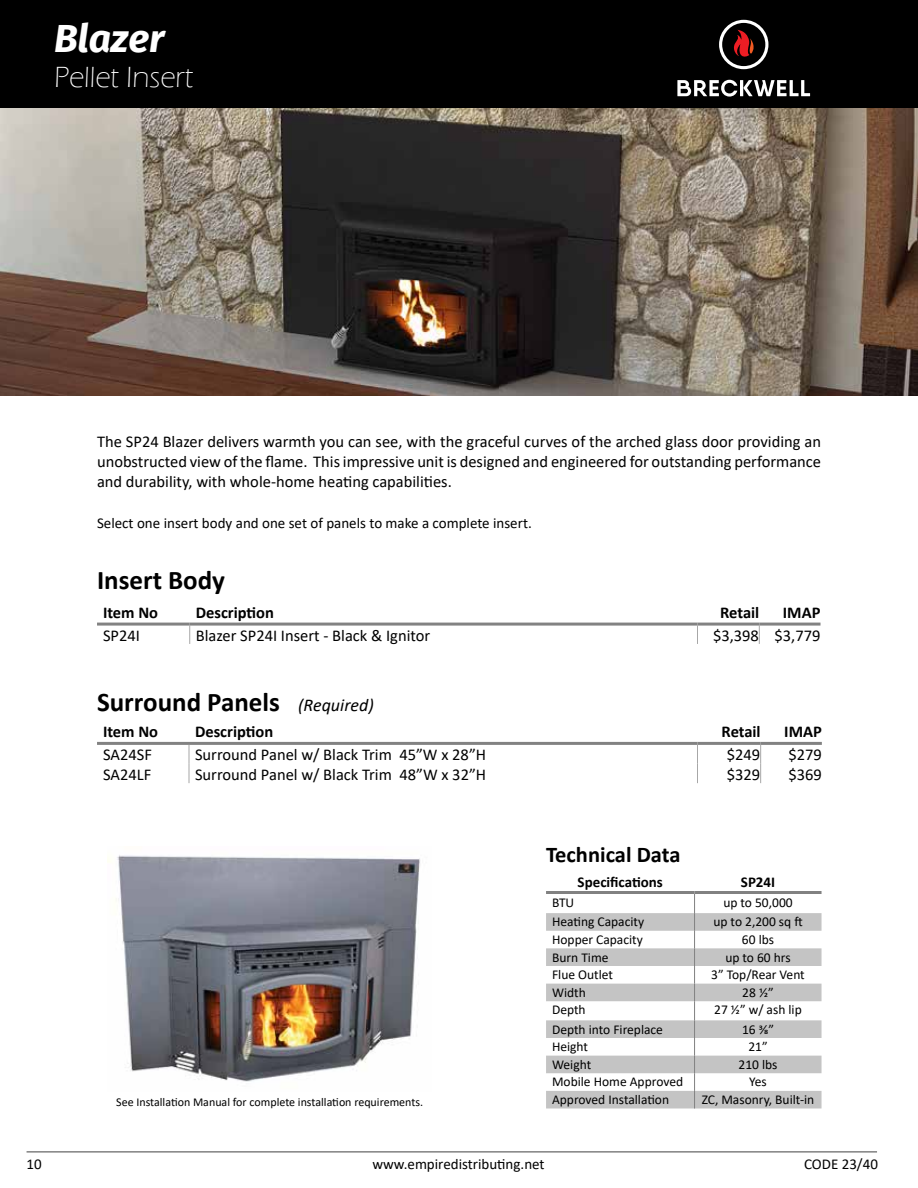
<style>
.page{position:relative;width:918px;height:1188px;background:#fff}
.page>*{position:absolute;margin:0;border:0;box-sizing:border-box;transform-origin:0 0}
.t1{font:italic 700 39px "Fira Sans";color:#fff}
.t2{font:300 30px "Eras ITC";color:#fff}
.t3{font:700 27px "Calibri";color:#000}
.t4{font:700 22.5px "Calibri";color:#000}
.t5{font:16.5px/19.8px "Calibri";color:#000;text-align:justify}
.t6{font:700 16.5px "Calibri";color:#000}
.t7{font:15px "Calibri";color:#000}
.t8{font:700 15px "Calibri";color:#000}
.t9{font:13.5px "Calibri";color:#000}
.t10{font:12px "Calibri";color:#000}
.s1{font-weight:400;font-style:italic;font-size:18px}
</style>
<div class="page">
<div style="left:0;top:0;width:918px;height:109px;background:#000"></div>
<hr style="left:27px;top:1151px;width:850px;height:2px;background:#818181">
<svg style="left:719px;top:20px;width:49px;height:49px;background:#4c3333"></svg>
<svg style="left:677px;top:80px;width:60px;height:17px"></svg>
<hr style="left:740px;top:80px;width:3px;height:16px;background:#fff">
<svg style="left:743px;top:80px;width:67px;height:16px"></svg>
<svg style="left:189px;top:626px;width:1px;height:18px"></svg>
<svg style="left:697px;top:626px;width:1px;height:18px"></svg>
<svg style="left:759px;top:626px;width:1px;height:18px"></svg>
<hr style="left:97px;top:623px;width:93px;height:3px;background:#828282">
<hr style="left:190px;top:623px;width:507px;height:3px;background:#828282">
<hr style="left:698px;top:623px;width:61px;height:3px;background:#828282">
<hr style="left:759px;top:623px;width:62px;height:3px;background:#828282">
<svg style="left:546px;top:913px;width:276px;height:195px;fill:#c4c4c4"></svg>
<hr style="left:546px;top:891px;width:149px;height:3px;background:#818181">
<hr style="left:695px;top:891px;width:127px;height:3px;background:#818181">
<svg style="left:694px;top:894px;width:1px;height:214px"></svg>
<svg style="left:189px;top:745px;width:1px;height:38px"></svg>
<svg style="left:697px;top:745px;width:1px;height:38px"></svg>
<svg style="left:760px;top:745px;width:1px;height:38px"></svg>
<hr style="left:97px;top:742px;width:92px;height:3px;background:#828282">
<hr style="left:189px;top:742px;width:509px;height:3px;background:#828282">
<hr style="left:698px;top:742px;width:63px;height:3px;background:#828282">
<hr style="left:761px;top:742px;width:61px;height:3px;background:#828282">
<img style="left:0;top:109px;width:918px;height:286px">
<img style="left:108px;top:855px;width:312px;height:227px">
<h1 class="t1" style="left:54px;top:11px;width:112px">Blazer</h1>
<h2 class="t2" style="left:54px;top:60px;width:141px">Pellet Insert</h2>
<p class="t5" style="left:97px;top:432px;width:726px">The SP24 Blazer delivers warmth you can see, with the graceful curves of the arched glass door providing an unobstructed view of the flame. This impressive unit is designed and engineered for outstanding performance and durability, with whole-home heating capabilities.</p>
<p class="t7" style="left:97px;top:512px;width:436px">Select one insert body and one set of panels to make a complete insert.</p>
<h3 class="t3" style="left:97px;top:561px;width:130px">Insert Body</h3>
<p class="t6" style="left:103px;top:601px;width:57px">Item No</p>
<p class="t6" style="left:196px;top:601px;width:80px">Description</p>
<p class="t6" style="left:720px;top:601px;width:41px">Retail</p>
<p class="t6" style="left:783px;top:601px;width:39px">IMAP</p>
<p class="t5" style="left:103px;top:625px;width:38px">SP24I</p>
<p class="t5" style="left:196px;top:625px;width:236px">Blazer SP24I Insert - Black &amp; Ignitor</p>
<p class="t5" style="left:713px;top:625px;width:109px">$3,398 $3,779</p>
<h3 class="t3" style="left:97px;top:683px;width:278px">Surround Panels <span class="s1">(Required)</span></h3>
<p class="t6" style="left:103px;top:720px;width:57px">Item No</p>
<p class="t6" style="left:195px;top:720px;width:80px">Description</p>
<p class="t6" style="left:722px;top:720px;width:41px">Retail</p>
<p class="t6" style="left:784px;top:720px;width:39px">IMAP</p>
<p class="t5" style="left:103px;top:744px;width:50px">SA24SF</p>
<p class="t5" style="left:195px;top:744px;width:293px">Surround Panel w/ Black Trim 45”W x 28”H</p>
<p class="t5" style="left:727px;top:744px;width:35px">$249</p>
<p class="t5" style="left:788px;top:744px;width:35px">$279</p>
<p class="t5" style="left:103px;top:764px;width:50px">SA24LF</p>
<p class="t5" style="left:195px;top:764px;width:293px">Surround Panel w/ Black Trim 48”W x 32”H</p>
<p class="t5" style="left:727px;top:764px;width:35px">$329</p>
<p class="t5" style="left:788px;top:764px;width:35px">$369</p>
<h3 class="t4" style="left:546px;top:839px;width:136px">Technical Data</h3>
<p class="t10" style="left:116px;top:1094px;width:309px">See Installation Manual for complete installation requirements.</p>
<p class="t8" style="left:578px;top:871px;width:87px">Specifications</p>
<p class="t8" style="left:741px;top:871px;width:36px">SP24I</p>
<p class="t9" style="left:552px;top:893px;width:24px">BTU</p>
<p class="t9" style="left:723px;top:893px;width:71px">up to 50,000</p>
<p class="t9" style="left:552px;top:912px;width:94px">Heating Capacity</p>
<p class="t9" style="left:713px;top:912px;width:91px">up to 2,200 sq ft</p>
<p class="t9" style="left:552px;top:930px;width:92px">Hopper Capacity</p>
<p class="t9" style="left:742px;top:930px;width:34px">60 lbs</p>
<p class="t9" style="left:552px;top:948px;width:58px">Burn Time</p>
<p class="t9" style="left:725px;top:948px;width:67px">up to 60 hrs</p>
<p class="t9" style="left:552px;top:965px;width:62px">Flue Outlet</p>
<p class="t9" style="left:711px;top:965px;width:95px">3” Top/Rear Vent</p>
<p class="t9" style="left:552px;top:983px;width:35px">Width</p>
<p class="t9" style="left:742px;top:983px;width:33px">28 ½”</p>
<p class="t9" style="left:552px;top:1001px;width:35px">Depth</p>
<p class="t9" style="left:714px;top:1001px;width:89px">27 ½” w/ ash lip</p>
<p class="t9" style="left:552px;top:1020px;width:112px">Depth into Fireplace</p>
<p class="t9" style="left:742px;top:1020px;width:33px">16 ⅜”</p>
<p class="t9" style="left:552px;top:1037px;width:38px">Height</p>
<p class="t9" style="left:748px;top:1037px;width:21px">21”</p>
<p class="t9" style="left:552px;top:1055px;width:41px">Weight</p>
<p class="t9" style="left:739px;top:1055px;width:40px">210 lbs</p>
<p class="t9" style="left:552px;top:1073px;width:133px">Mobile Home Approved</p>
<p class="t9" style="left:749px;top:1073px;width:19px">Yes</p>
<p class="t9" style="left:552px;top:1090px;width:119px">Approved Installation</p>
<p class="t9" style="left:702px;top:1090px;width:114px">ZC, Masonry, Built-in</p>
<p class="t7" style="left:27px;top:1153px;width:17px">10</p>
<p class="t7" style="left:372px;top:1153px;width:174px">www.empiredistributing.net</p>
<p class="t7" style="left:804px;top:1153px;width:75px">CODE 23/40</p>
</div>
